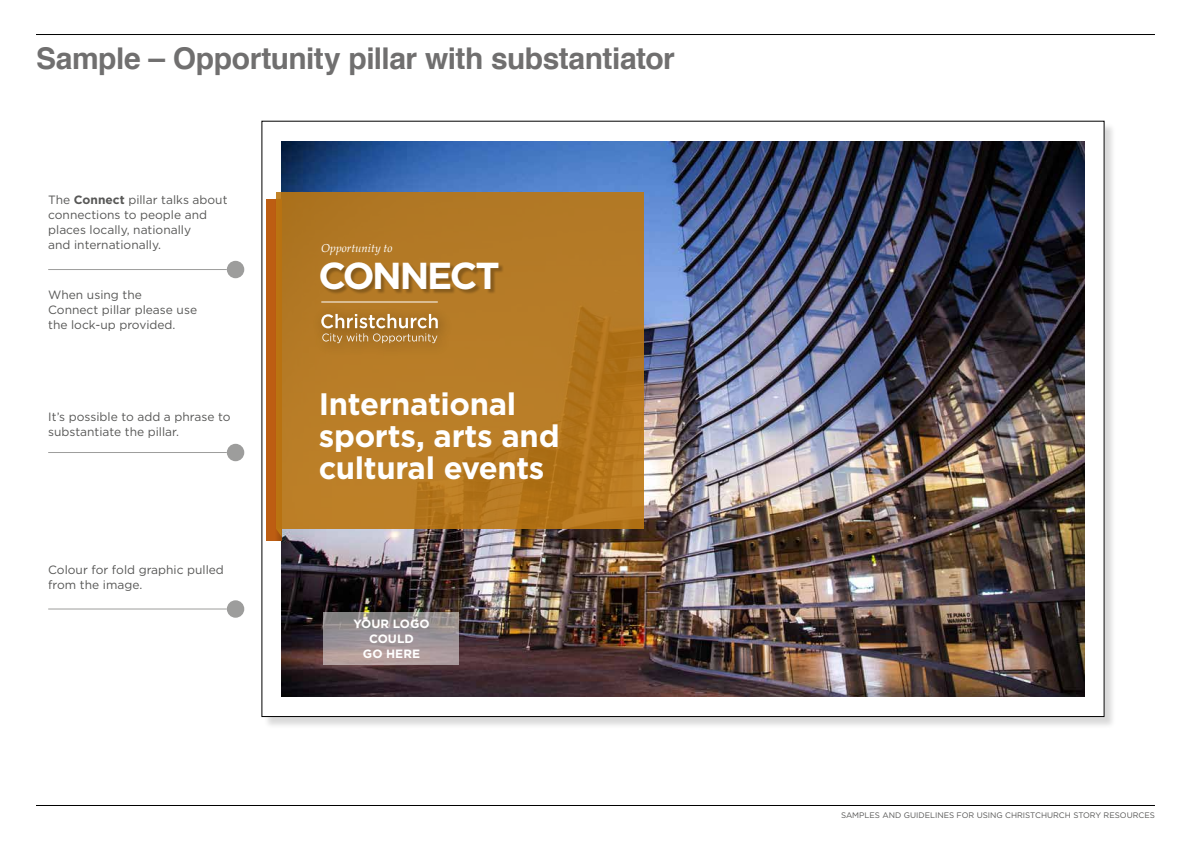
<style>
.page{position:relative;width:1191px;height:842px;background:#fff}
.page>*{position:absolute;margin:0;border:0;box-sizing:border-box;transform-origin:0 0}
.t1{font:700 37.5px "Gotham";letter-spacing:-.06em;color:#fff}
.t2{font:700 31px/32px "Gotham";letter-spacing:-.01em;color:#fff}
.t3{font:700 30px "Helvetica";letter-spacing:-.015em;color:#706f6f}
.t4{font:12px/15px "Gotham";color:#575756}
.t5{font:700 12px/15px "Gotham";color:#fff;text-align:center}
.t6{font:italic 11.5px "Palatino";color:#fff}
.t7{font:8px "Gotham";color:#575756}
.s1{font-weight:700}
</style>
<div class="page">
<hr style="left:36px;top:805px;width:1119px;height:1px;background:#000">
<hr style="left:36px;top:34px;width:1119px;height:1px;background:#000">
<div style="left:263px;top:123px;width:853px;height:606px;background:#000;opacity:.15"></div>
<div style="left:262px;top:121px;width:842px;height:595px;background:#fff"></div>
<img style="left:282px;top:141px;width:802px;height:556px">
<div style="left:267px;top:199px;width:15px;height:342px;background:#bd5d12"></div>
<svg style="left:277px;top:529px;width:5px;height:8px"></svg>
<svg style="left:276px;top:192px;width:367px;height:337px;background:#b57923"></svg>
<div style="left:313px;top:324px;width:138px;height:34px;background:#b47a26"></div>
<div style="left:312px;top:305px;width:141px;height:39px;background:#b37925"></div>
<svg style="left:321px;top:314px;width:117px;height:29px"></svg>
<div style="left:321px;top:264px;width:183px;height:31px;background:#000;opacity:.25"></div>
<hr style="left:321px;top:302px;width:117px;height:1px;background:#fff">
<div style="left:227px;top:261px;width:17px;height:17px;background:#9d9d9c;border-radius:50%"></div>
<div style="left:227px;top:444px;width:17px;height:17px;background:#9d9d9c;border-radius:50%"></div>
<div style="left:227px;top:600px;width:17px;height:18px;background:#9d9d9c;border-radius:50%"></div>
<hr style="left:48px;top:269px;width:179px;height:1px;background:#9d9d9c">
<hr style="left:48px;top:452px;width:179px;height:1px;background:#9d9d9c">
<hr style="left:48px;top:608px;width:179px;height:1px;background:#9d9d9c">
<svg style="left:323px;top:612px;width:135px;height:53px;background:#9f9496"></svg>
<h3 class="t3" style="left:36px;top:34px;width:640px">Sample – Opportunity pillar with substantiator</h3>
<p class="t4" style="left:48px;top:192px;width:181px">The <span class="s1">Connect</span> pillar talks about connections to people and places locally, nationally<br>and internationally.</p>
<p class="t4" style="left:48px;top:287px;width:150px">When using the<br>Connect pillar please use the lock-up provided.</p>
<p class="t4" style="left:48px;top:409px;width:184px">It’s possible to add a phrase to substantiate the pillar.</p>
<p class="t4" style="left:48px;top:562px;width:177px">Colour for fold graphic pulled from the image.</p>
<p class="t6" style="left:321px;top:238px;width:73px">Opportunity to</p>
<h1 class="t1" style="left:318px;top:251px;width:183px">CONNECT</h1>
<h2 class="t2" style="left:319px;top:388px;width:242px">International sports, arts and cultural events</h2>
<p class="t5" style="left:353px;top:616px;width:78px">YOUR LOGO<br>COULD<br>GO HERE</p>
<p class="t7" style="left:841px;top:811px;width:315px">SAMPLES AND GUIDELINES FOR USING CHRISTCHURCH STORY RESOURCES</p>
</div>
